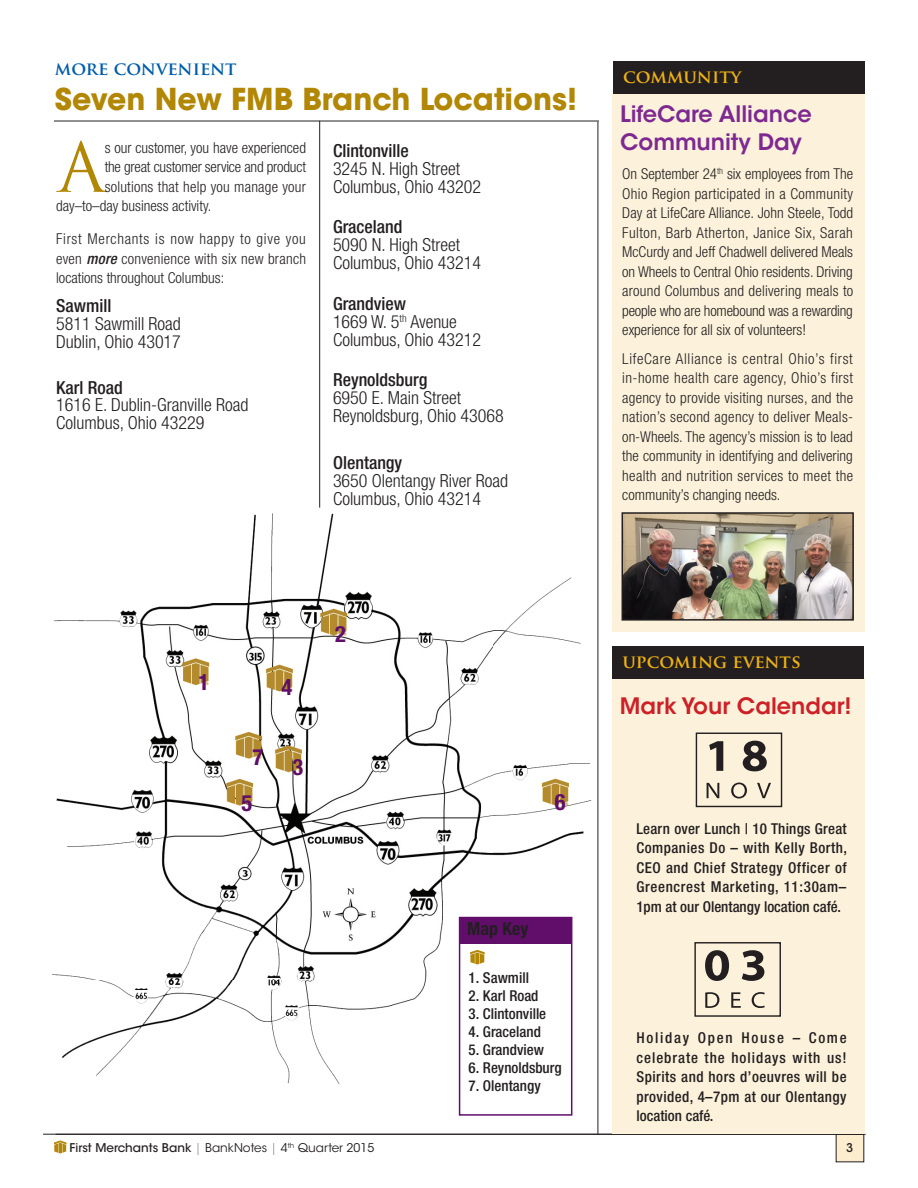
<style>
.page{position:relative;width:918px;height:1188px;background:#fff}
.page>*{position:absolute;margin:0;border:0;box-sizing:border-box;transform-origin:0 0}
.t1{font:66.75px "Trajan Pro";color:#b28705}
.t2{font:700 30px "ITC Avant Garde Std";color:#b28705}
.t3{font:600 22.5px/28.5px "ITC Avant Garde Std";color:#7d2991}
.t4{font:600 22.5px "ITC Avant Garde Std";color:#cd2027}
.t5{font:700 condensed 22.5px "Helvetica Neue LT Std";color:#600e69}
.t6{font:300 condensed 18px/18px "Helvetica Neue LT Std";color:#231f20}
.t7{font:500 condensed 18px "Helvetica Neue LT Std";color:#231f20}
.t8{font:700 18px "Trajan Pro";color:#efb211}
.t9{font:700 18px "Trajan Pro";color:#015dab}
.t10{font:700 condensed 18px "Helvetica Neue LT Std";color:#231f20}
.t11{font:300 condensed 15px/19.5px "Helvetica Neue LT Std";color:#231f20;text-align:justify}
.t12{font:500 condensed 15px/19.5px "Helvetica Neue LT Std";color:#231f20;text-align:justify}
.t13{font:12px "ITC Avant Garde Std";color:#231f20}
.t14{font:500 12px "ITC Avant Garde Std";color:#231f20}
.s1{font-weight:500;font-style:italic}
.s2{font-weight:500}
.s3{font-weight:200}
</style>
<div class="page">
<div style="left:836px;top:1134px;width:28px;height:28px;background:#fcedce"></div>
<hr style="left:43px;top:1134px;width:821px;height:1px;background:#231f20">
<svg style="left:54px;top:1140px;width:12px;height:14px"></svg>
<hr style="left:319px;top:121px;width:1px;height:387px;background:#231f20">
<hr style="left:56px;top:1134px;width:810px;height:1px;background:#231f20">
<div style="left:612px;top:94px;width:252px;height:538px;background:#fcf2db"></div>
<div style="left:613px;top:62px;width:251px;height:32px;background:#231f20"></div>
<img style="left:52px;top:513px;width:539px;height:572px">
<div style="left:459px;top:917px;width:113px;height:199px;border:2px solid #600e69"></div>
<div style="left:459px;top:917px;width:113px;height:26px;background:#600e69"></div>
<svg style="left:470px;top:950px;width:15px;height:15px"></svg>
<hr style="left:598px;top:122px;width:1px;height:1012px;background:#231f20">
<hr style="left:54px;top:121px;width:545px;height:1px;background:#231f20">
<div style="left:612px;top:678px;width:252px;height:456px;background:#fcf2db"></div>
<div style="left:613px;top:646px;width:251px;height:32px;background:#231f20"></div>
<svg style="left:709px;top:741px;width:14px;height:30px"></svg>
<svg style="left:743px;top:741px;width:24px;height:30px"></svg>
<svg style="left:707px;top:783px;width:12px;height:15px"></svg>
<svg style="left:731px;top:783px;width:16px;height:15px"></svg>
<svg style="left:757px;top:783px;width:14px;height:15px"></svg>
<div style="left:696px;top:733px;width:86px;height:74px;border:1px solid #231f20"></div>
<svg style="left:705px;top:950px;width:24px;height:31px"></svg>
<svg style="left:742px;top:950px;width:22px;height:31px"></svg>
<svg style="left:705px;top:992px;width:14px;height:16px"></svg>
<svg style="left:731px;top:992px;width:10px;height:16px"></svg>
<svg style="left:752px;top:992px;width:13px;height:16px"></svg>
<div style="left:694px;top:942px;width:87px;height:75px;border:1px solid #231f20"></div>
<img style="left:625px;top:515px;width:226px;height:103px">
<div style="left:622px;top:512px;width:232px;height:109px;border:2px solid #231f20"></div>
<p class="t9" style="left:55px;top:58px;width:183px">MORE CONVENIENT</p>
<h2 class="t2" style="left:55px;top:79px;width:524px">Seven New FMB Branch Locations!</h2>
<h1 class="t1" style="left:58px;top:125px;width:48px">A</h1>
<p class="t11" style="left:105px;top:138px;width:203px">s our customer, you have experienced</p>
<p class="t11" style="left:105px;top:157px;width:203px">the great customer service and product</p>
<p class="t11" style="left:105px;top:177px;width:203px">solutions that help you manage your</p>
<p class="t11" style="left:56px;top:196px;width:157px">day–to–day business activity.</p>
<p class="t11" style="left:56px;top:229px;width:251px">First Merchants is now happy to give you even <span class="s1">more</span> convenience with six new branch locations throughout Columbus:</p>
<p class="t7" style="left:56px;top:295px;width:57px">Sawmill</p>
<p class="t6" style="left:56px;top:314px;width:126px">5811 Sawmill Road<br>Dublin, Ohio 43017</p>
<p class="t7" style="left:56px;top:377px;width:68px">Karl Road</p>
<p class="t6" style="left:56px;top:395px;width:194px">1616 E. Dublin-Granville Road<br>Columbus, Ohio 43229</p>
<p class="t7" style="left:333px;top:139px;width:77px">Clintonville</p>
<p class="t6" style="left:333px;top:159px;width:150px">3245 N. High Street<br>Columbus, Ohio 43202</p>
<p class="t7" style="left:333px;top:216px;width:71px">Graceland</p>
<p class="t6" style="left:333px;top:236px;width:150px">5090 N. High Street<br>Columbus, Ohio 43214</p>
<p class="t6" style="left:333px;top:294px;width:150px"><span class="s2">Grandview<br></span>1669 W. 5<sup>th</sup> Avenue<br>Columbus, Ohio 43212</p>
<p class="t7" style="left:333px;top:369px;width:96px">Reynoldsburg</p>
<p class="t6" style="left:333px;top:389px;width:172px">6950 E. Main Street<br>Reynoldsburg, Ohio 43068</p>
<p class="t7" style="left:333px;top:451px;width:71px">Olentangy</p>
<p class="t6" style="left:333px;top:471px;width:177px">3650 Olentangy River Road<br>Columbus, Ohio 43214</p>
<p class="t8" style="left:623px;top:65px;width:120px">COMMUNITY</p>
<h3 class="t3" style="left:620px;top:99px;width:193px">LifeCare Alliance<br>Community Day</h3>
<p class="t11" style="left:622px;top:164px;width:233px">On September 24<sup>th</sup> six employees from The Ohio Region participated in a Community Day at LifeCare Alliance. John Steele, Todd Fulton, Barb Atherton, Janice Six, Sarah McCurdy and Jeff Chadwell delivered Meals on Wheels to Central Ohio residents. Driving around Columbus and delivering meals to people who are homebound was a rewarding experience for all six of volunteers!</p>
<p class="t11" style="left:622px;top:348px;width:232px">LifeCare Alliance is central Ohio’s first in-home health care agency, Ohio’s first agency to provide visiting nurses, and the nation’s second agency to deliver Meals&shy;on-Wheels. The agency’s mission is to lead the community in identifying and delivering health and nutrition services to meet the community’s changing needs.</p>
<h3 class="t5" style="left:199px;top:668px;width:12px">1</h3>
<h3 class="t5" style="left:282px;top:674px;width:12px">4</h3>
<h3 class="t5" style="left:253px;top:743px;width:12px">7</h3>
<h3 class="t5" style="left:242px;top:789px;width:12px">5</h3>
<h3 class="t5" style="left:293px;top:754px;width:12px">3</h3>
<h3 class="t5" style="left:335px;top:620px;width:12px">2</h3>
<h3 class="t5" style="left:555px;top:789px;width:12px">6</h3>
<p class="t10" style="left:467px;top:918px;width:63px">Map Key</p>
<p class="t12" style="left:469px;top:968px;width:62px">1. Sawmill</p>
<p class="t12" style="left:469px;top:986px;width:71px">2. Karl Road</p>
<p class="t12" style="left:469px;top:1004px;width:79px">3. Clintonville</p>
<p class="t12" style="left:469px;top:1022px;width:74px">4. Graceland</p>
<p class="t12" style="left:469px;top:1040px;width:77px">5. Grandview</p>
<p class="t12" style="left:469px;top:1058px;width:95px">6. Reynoldsburg</p>
<p class="t12" style="left:469px;top:1076px;width:74px">7. Olentangy</p>
<p class="t8" style="left:623px;top:650px;width:180px">UPCOMING EVENTS</p>
<h3 class="t4" style="left:620px;top:692px;width:233px">Mark Your Calendar!</h3>
<p class="t12" style="left:636px;top:818px;width:212px">Learn over Lunch | 10 Things Great Companies Do – with Kelly Borth, CEO and Chief Strategy Officer of Greencrest Marketing, 11:30am– 1pm at our Olentangy location café.</p>
<p class="t12" style="left:637px;top:1028px;width:212px">Holiday Open House – Come celebrate the holidays with us!<br>Spirits and hors d’oeuvres will be provided, 4–7pm at our Olentangy location café.</p>
<p class="t13" style="left:70px;top:1140px;width:306px"><span class="s2">First Merchants Bank</span> <span class="s3">|</span> BankNotes <span class="s3">|</span> 4<sup>th</sup> Quarter 2015</p>
<p class="t14" style="left:846px;top:1140px;width:9px">3</p>
</div>
